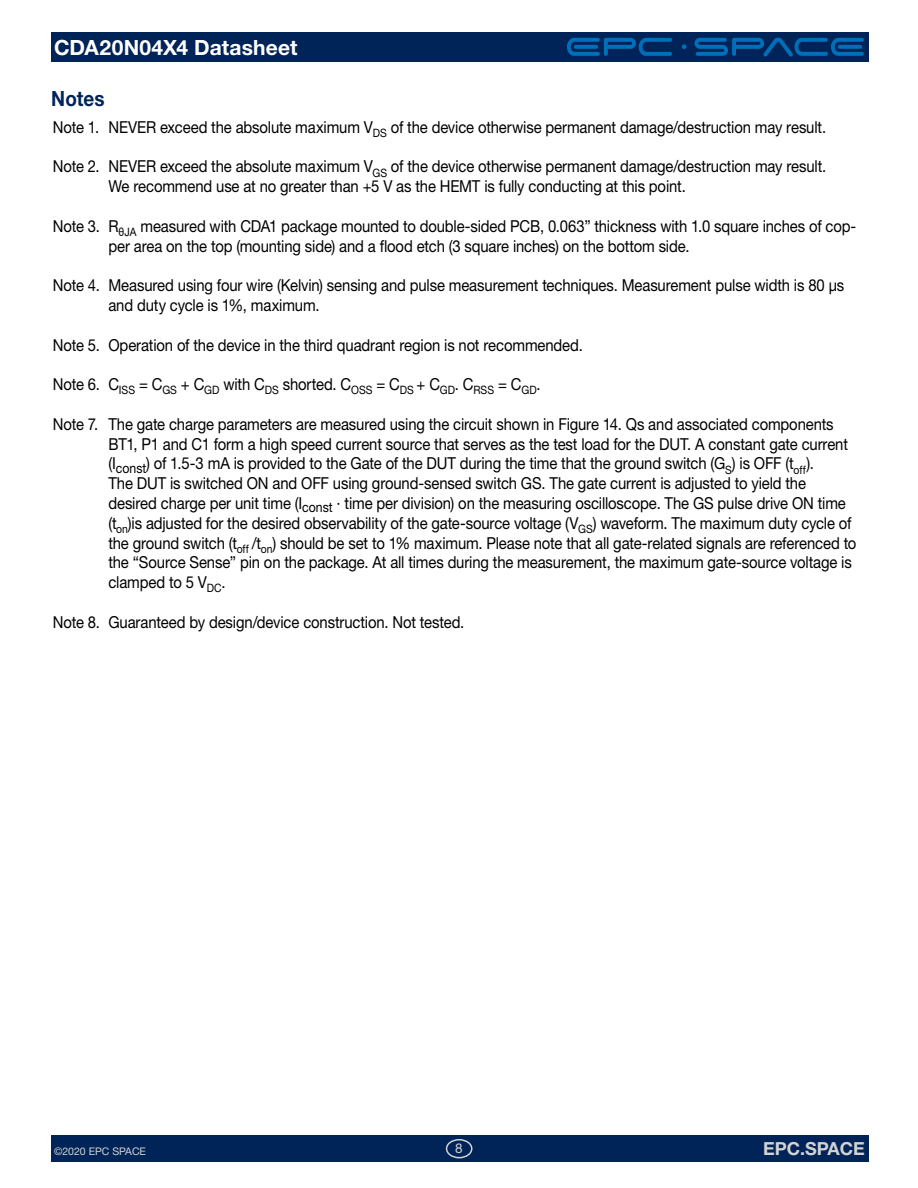
<style>
.page{position:relative;width:918px;height:1188px;background:#fff}
.page>*{position:absolute;margin:0;border:0;box-sizing:border-box;transform-origin:0 0}
.t1{font:700 21px "Helvetica Neue LT Std";letter-spacing:.005em;color:#fff}
.t2{font:700 21px "Helvetica Neue LT Std";color:#002458;scale:.9 1}
.t3{font:700 18px "Helvetica Neue LT Std";color:#d1d3d4}
.t4{font:16.5px/19.8px "Helvetica Neue LT Std";letter-spacing:-.01em;color:#000;scale:.9 1}
.t5{font:13.5px "Helvetica Neue LT Std";color:#d1d3d4}
.t6{font:10.5px "Helvetica Neue LT Std";color:#d1d3d4}
</style>
<div class="page">
<div style="left:51px;top:1135px;width:817px;height:27px;background:#002458"></div>
<div style="left:51px;top:32px;width:817px;height:30px;background:#002458"></div>
<div style="left:446px;top:1139px;width:27px;height:19px;border:2px solid #d1d3d4;border-radius:50%"></div>
<svg style="left:567px;top:38px;width:105px;height:18px"></svg>
<svg style="left:695px;top:38px;width:169px;height:18px"></svg>
<svg style="left:682px;top:44px;width:5px;height:5px"></svg>
<p class="t1" style="left:54px;top:34px;width:245px">CDA20N04X4 Datasheet</p>
<p class="t2" style="left:51px;top:85px;width:61px">Notes</p>
<p class="t4" style="left:53px;top:117px;width:861px">Note 1. NEVER exceed the absolute maximum V<sub>DS</sub> of the device otherwise permanent damage/destruction may result.</p>
<p class="t4" style="left:108px;top:156px;width:799px;text-indent:-55px">Note 2. NEVER exceed the absolute maximum V<sub>GS</sub> of the device otherwise permanent damage/destruction may result.<br>We recommend use at no greater than +5 V as the HEMT is fully conducting at this point.</p>
<p class="t4" style="left:108px;top:216px;width:833px;text-indent:-55px">Note 3. R<sub>θ</sub><sub>JA</sub> measured with CDA1 package mounted to double-sided PCB, 0.063” thickness with 1.0 square inches of cop&shy;per area on the top (mounting side) and a flood etch (3 square inches) on the bottom side.</p>
<p class="t4" style="left:108px;top:275px;width:819px;text-indent:-55px">Note 4. Measured using four wire (Kelvin) sensing and pulse measurement techniques. Measurement pulse width is 80 μs and duty cycle is 1%, maximum.</p>
<p class="t4" style="left:53px;top:335px;width:590px">Note 5. Operation of the device in the third quadrant region is not recommended.</p>
<p class="t4" style="left:53px;top:374px;width:543px">Note 6. C<sub>ISS</sub> = C<sub>GS</sub> + C<sub>GD</sub> with C<sub>DS</sub> shorted. C<sub>OSS</sub> = C<sub>DS</sub> + C<sub>GD</sub>. C<sub>RSS</sub> = C<sub>GD</sub>.</p>
<p class="t4" style="left:108px;top:414px;width:833px;text-indent:-55px">Note 7. The gate charge parameters are measured using the circuit shown in Figure 14. Qs and associated components BT1, P1 and C1 form a high speed current source that serves as the test load for the DUT. A constant gate current (I<sub>const</sub>) of 1.5-3 mA is provided to the Gate of the DUT during the time that the ground switch (G<sub>S</sub>) is OFF (t<sub>off</sub>).<br>The DUT is switched ON and OFF using ground-sensed switch GS. The gate current is adjusted to yield the desired charge per unit time (I<sub>const</sub> · time per division) on the measuring oscilloscope. The GS pulse drive ON time (t<sub>on</sub>)is adjusted for the desired observability of the gate-source voltage (V<sub>GS</sub>) waveform. The maximum duty cycle of the ground switch (t<sub>off</sub> /t<sub>on</sub>) should be set to 1% maximum. Please note that all gate-related signals are referenced to the “Source Sense” pin on the package. At all times during the measurement, the maximum gate-source voltage is clamped to 5 V<sub>DC</sub>.</p>
<p class="t4" style="left:53px;top:612px;width:459px">Note 8. Guaranteed by design/device construction. Not tested.</p>
<p class="t6" style="left:54px;top:1145px;width:94px">©2020 EPC SPACE</p>
<p class="t5" style="left:455px;top:1141px;width:9px">8</p>
<p class="t3" style="left:763px;top:1138px;width:103px">EPC.SPACE</p>
</div>
